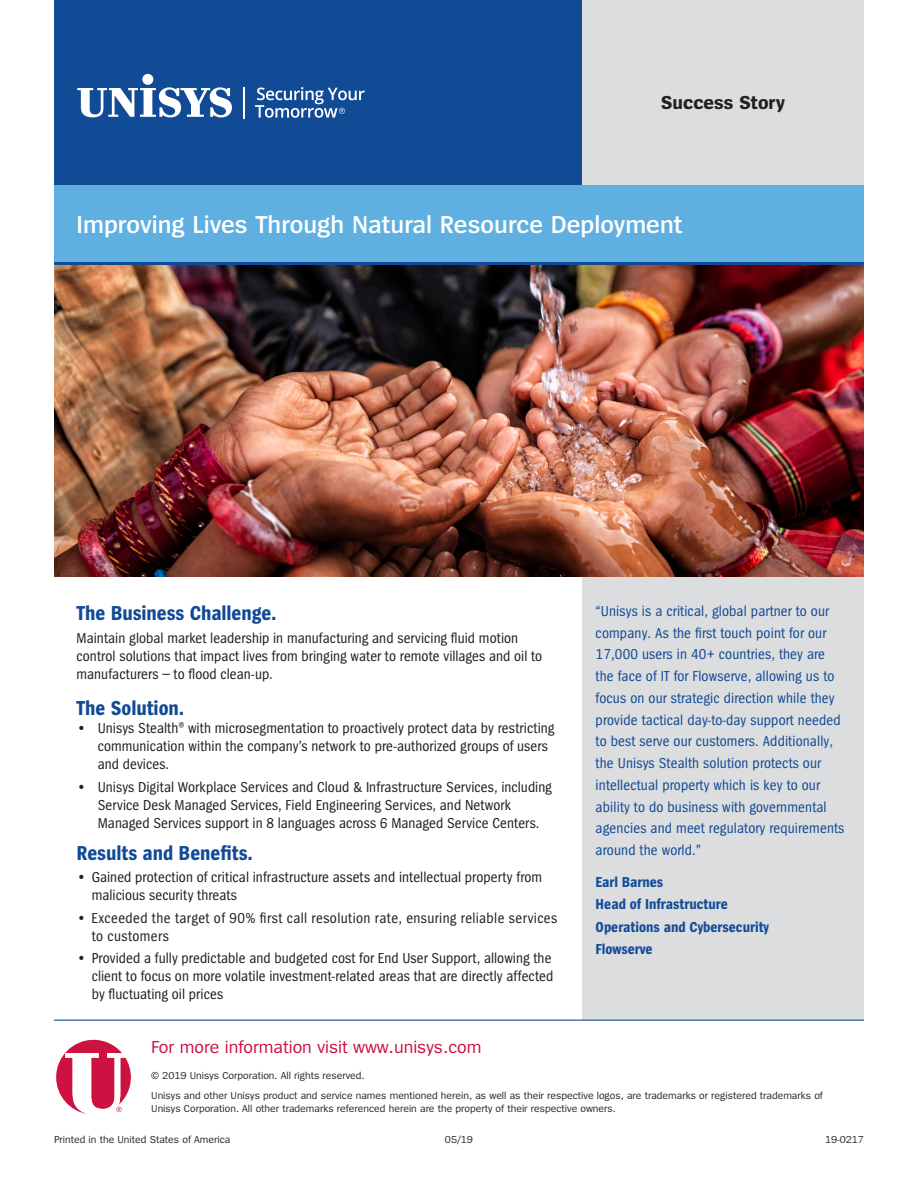
<style>
.page{position:relative;width:918px;height:1188px;background:#fff}
.page>*{position:absolute;margin:0;border:0;box-sizing:border-box;transform-origin:0 0}
.t1{font:600 25.5px "Spiegel";color:#fff}
.Heading{font:700 21px "Spiegel Cd";letter-spacing:-.005em;color:#114a95}
.Body_Copy{font:700 19.5px "Spiegel";color:#231f20}
.End_Weblink{font:18px "Spiegel";color:#cd1141}
.Body_Copy-2{font:15px/18px "Spiegel Cd";letter-spacing:.005em;color:#231f20}
.Side_Text_or_Client{font:15px/21.8px "Spiegel Cd";letter-spacing:.01em;color:#114a95}
.Body_Copy-3{font:15px/18px "Spiegel Cd";letter-spacing:.025em;color:#231f20}
.Body_Copy_Bullet1{font:700 15px/22.5px "Spiegel Cd";color:#124c98}
.End_Legal{font:10.5px/13.5px "Spiegel";color:#222628}
.End_Job_Code{font:10.5px "Spiegel";color:#222628}
</style>
<div class="page">
<div style="left:54px;top:0;width:810px;height:204px;background:#114a95"></div>
<div style="left:582px;top:0;width:282px;height:1020px;background:#dcdddf"></div>
<div style="left:54px;top:185px;width:810px;height:77px;background:#5fafe1"></div>
<svg style="left:77px;top:87px;width:155px;height:30px"></svg>
<div style="left:142px;top:74px;width:11px;height:11px;background:#fff;border-radius:50%"></div>
<hr style="left:243px;top:88px;width:2px;height:31px;background:#fff">
<svg style="left:255px;top:87px;width:110px;height:31px"></svg>
<hr style="left:54px;top:1020px;width:810px;height:1px;background:#114a95">
<svg style="left:56px;top:1040px;width:75px;height:74px"></svg>
<hr style="left:54px;top:262px;width:810px;height:3px;background:#114a95">
<img style="left:54px;top:266px;width:810px;height:311px">
<p class="Body_Copy" style="left:661px;top:93px;width:126px">Success Story</p>
<p class="t1" style="left:77px;top:212px;width:608px">Improving Lives Through Natural Resource Deployment</p>
<p class="Heading" style="left:77px;top:603px;width:202px">The Business Challenge.</p>
<p class="Body_Copy-2" style="left:77px;top:629px;width:467px">Maintain global market leadership in manufacturing and servicing fluid motion control solutions that impact lives from bringing water to remote villages and oil to manufacturers – to flood clean-up.</p>
<p class="Heading" style="left:77px;top:698px;width:109px">The Solution.</p>
<p class="Body_Copy-2" style="left:98px;top:720px;width:458px;text-indent:-21px">• Unisys Stealth<sup>®</sup> with microsegmentation to proactively protect data by restricting communication within the company’s network to pre-authorized groups of users and devices.</p>
<p class="Body_Copy-2" style="left:98px;top:778px;width:456px;text-indent:-21px">• Unisys Digital Workplace Services and Cloud &amp; Infrastructure Services, including<br>Service Desk Managed Services, Field Engineering Services, and Network<br>Managed Services support in 8 languages across 6 Managed Service Centers.</p>
<p class="Heading" style="left:77px;top:843px;width:178px">Results and Benefits.</p>
<p class="Body_Copy-2" style="left:92px;top:869px;width:452px;text-indent:-15px">• Gained protection of critical infrastructure assets and intellectual property from malicious security threats</p>
<p class="Body_Copy-3" style="left:92px;top:909px;width:467px;text-indent:-15px">• Exceeded the target of 90% first call resolution rate, ensuring reliable services to customers</p>
<p class="Body_Copy-2" style="left:92px;top:949px;width:463px;text-indent:-15px">• Provided a fully predictable and budgeted cost for End User Support, allowing the client to focus on more volatile investment-related areas that are directly affected by fluctuating oil prices</p>
<p class="Side_Text_or_Client" style="left:595px;top:600px;width:251px">“Unisys is a critical, global partner to our company. As the first touch point for our 17,000 users in 40+ countries, they are the face of IT for Flowserve, allowing us to focus on our strategic direction while they provide tactical day-to-day support needed to best serve our customers. Additionally, the Unisys Stealth solution protects our intellectual property which is key to our ability to do business with governmental agencies and meet regulatory requirements around the world.”</p>
<p class="Body_Copy_Bullet1" style="left:595px;top:871px;width:175px">Earl Barnes<br>Head of Infrastructure<br>Operations and Cybersecurity<br>Flowserve</p>
<p class="End_Weblink" style="left:151px;top:1038px;width:332px">For more information visit www.unisys.com</p>
<p class="End_Legal" style="left:151px;top:1069px;width:215px">© 2019 Unisys Corporation. All rights reserved.</p>
<p class="End_Legal" style="left:151px;top:1089px;width:673px">Unisys and other Unisys product and service names mentioned herein, as well as their respective logos, are trademarks or registered trademarks of<br>Unisys Corporation. All other trademarks referenced herein are the property of their respective owners.</p>
<p class="End_Job_Code" style="left:54px;top:1134px;width:178px">Printed in the United States of America</p>
<p class="End_Job_Code" style="left:445px;top:1134px;width:30px">05/19</p>
<p class="End_Job_Code" style="left:825px;top:1134px;width:40px">19-0217</p>
</div>
